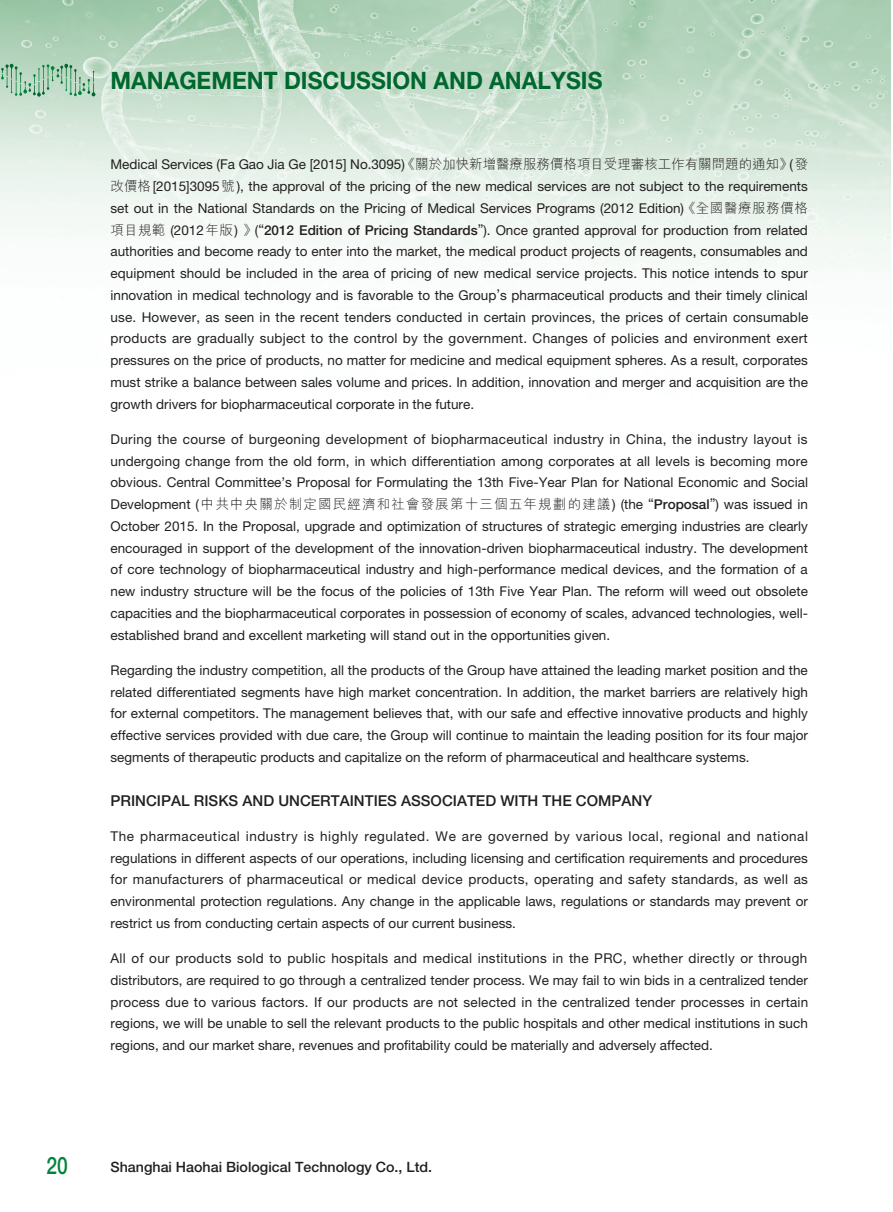
<style>
.page{position:relative;width:893px;height:1212px;background:#fff}
.page>*{position:absolute;margin:0;border:0;box-sizing:border-box;transform-origin:0 0}
.t1{font:700 24px "Helvetica Neue LT Std";color:#00672e;scale:.95 1}
.t2{font:500 24px "Helvetica Neue LT Std";color:#00843d;scale:.8 1}
._3__標題{font:500 15px "Helvetica Neue LT Std";color:#231f20}
.t3{font:500 14.25px "Helvetica Neue LT Std";color:#231f20}
._1__內文{font:13.5px/21.8px "Helvetica Neue LT Std";color:#231f20;text-align:justify}
.s1{font-family:"M Hei HK";font-weight:300}
.s2{font-weight:500}
</style>
<div class="page">
<img style="left:0;top:0;width:891px;height:271px">
<svg style="left:1px;top:64px;width:94px;height:33px;background:#a2cab0"></svg>
<h1 class="t1" style="left:111px;top:66px;width:519px">MANAGEMENT DISCUSSION AND ANALYSIS</h1>
<p class="_1__內文" style="left:111px;top:154px;width:699px">Medical Services (Fa Gao Jia Ge [2015] No.3095)<span class="s1">《關於加快新增醫療服務價格項目受理審核工作有關問題的通知》</span>(<span class="s1">發改價格</span>[2015]3095<span class="s1">號</span>), the approval of the pricing of the new medical services are not subject to the requirements set out in the National Standards on the Pricing of Medical Services Programs (2012 Edition)<span class="s1">《全國醫療服務價格項目規範</span> (2012<span class="s1">年版</span>) <span class="s1">》</span>(“<span class="s2">2012 Edition of Pricing Standards</span>”). Once granted approval for production from related authorities and become ready to enter into the market, the medical product projects of reagents, consumables and equipment should be included in the area of pricing of new medical service projects. This notice intends to spur innovation in medical technology and is favorable to the Group’s pharmaceutical products and their timely clinical use. However, as seen in the recent tenders conducted in certain provinces, the prices of certain consumable products are gradually subject to the control by the government. Changes of policies and environment exert pressures on the price of products, no matter for medicine and medical equipment spheres. As a result, corporates must strike a balance between sales volume and prices. In addition, innovation and merger and acquisition are the growth drivers for biopharmaceutical corporate in the future.</p>
<p class="_1__內文" style="left:111px;top:428px;width:699px">During the course of burgeoning development of biopharmaceutical industry in China, the industry layout is undergoing change from the old form, in which differentiation among corporates at all levels is becoming more obvious. Central Committee’s Proposal for Formulating the 13th Five-Year Plan for National Economic and Social Development (<span class="s1">中共中央關於制定國民經濟和社會發展第十三個五年規劃的建議</span>) (the “<span class="s2">Proposal</span>”) was issued in October 2015. In the Proposal, upgrade and optimization of structures of strategic emerging industries are clearly encouraged in support of the development of the innovation-driven biopharmaceutical industry. The development of core technology of biopharmaceutical industry and high-performance medical devices, and the formation of a new industry structure will be the focus of the policies of 13th Five Year Plan. The reform will weed out obsolete capacities and the biopharmaceutical corporates in possession of economy of scales, advanced technologies, well&shy;established brand and excellent marketing will stand out in the opportunities given.</p>
<p class="_1__內文" style="left:111px;top:659px;width:699px">Regarding the industry competition, all the products of the Group have attained the leading market position and the related differentiated segments have high market concentration. In addition, the market barriers are relatively high for external competitors. The management believes that, with our safe and effective innovative products and highly effective services provided with due care, the Group will continue to maintain the leading position for its four major segments of therapeutic products and capitalize on the reform of pharmaceutical and healthcare systems.</p>
<p class="_3__標題" style="left:111px;top:791px;width:543px">PRINCIPAL RISKS AND UNCERTAINTIES ASSOCIATED WITH THE COMPANY</p>
<p class="_1__內文" style="left:111px;top:825px;width:699px">The pharmaceutical industry is highly regulated. We are governed by various local, regional and national regulations in different aspects of our operations, including licensing and certification requirements and procedures for manufacturers of pharmaceutical or medical device products, operating and safety standards, as well as environmental protection regulations. Any change in the applicable laws, regulations or standards may prevent or restrict us from conducting certain aspects of our current business.</p>
<p class="_1__內文" style="left:111px;top:947px;width:699px">All of our products sold to public hospitals and medical institutions in the PRC, whether directly or through distributors, are required to go through a centralized tender process. We may fail to win bids in a centralized tender process due to various factors. If our products are not selected in the centralized tender processes in certain regions, we will be unable to sell the relevant products to the public hospitals and other medical institutions in such regions, and our market share, revenues and profitability could be materially and adversely affected.</p>
<h1 class="t2" style="left:47px;top:1151px;width:28px">20</h1>
<p class="t3" style="left:111px;top:1158px;width:323px">Shanghai Haohai Biological Technology Co., Ltd.</p>
</div>
